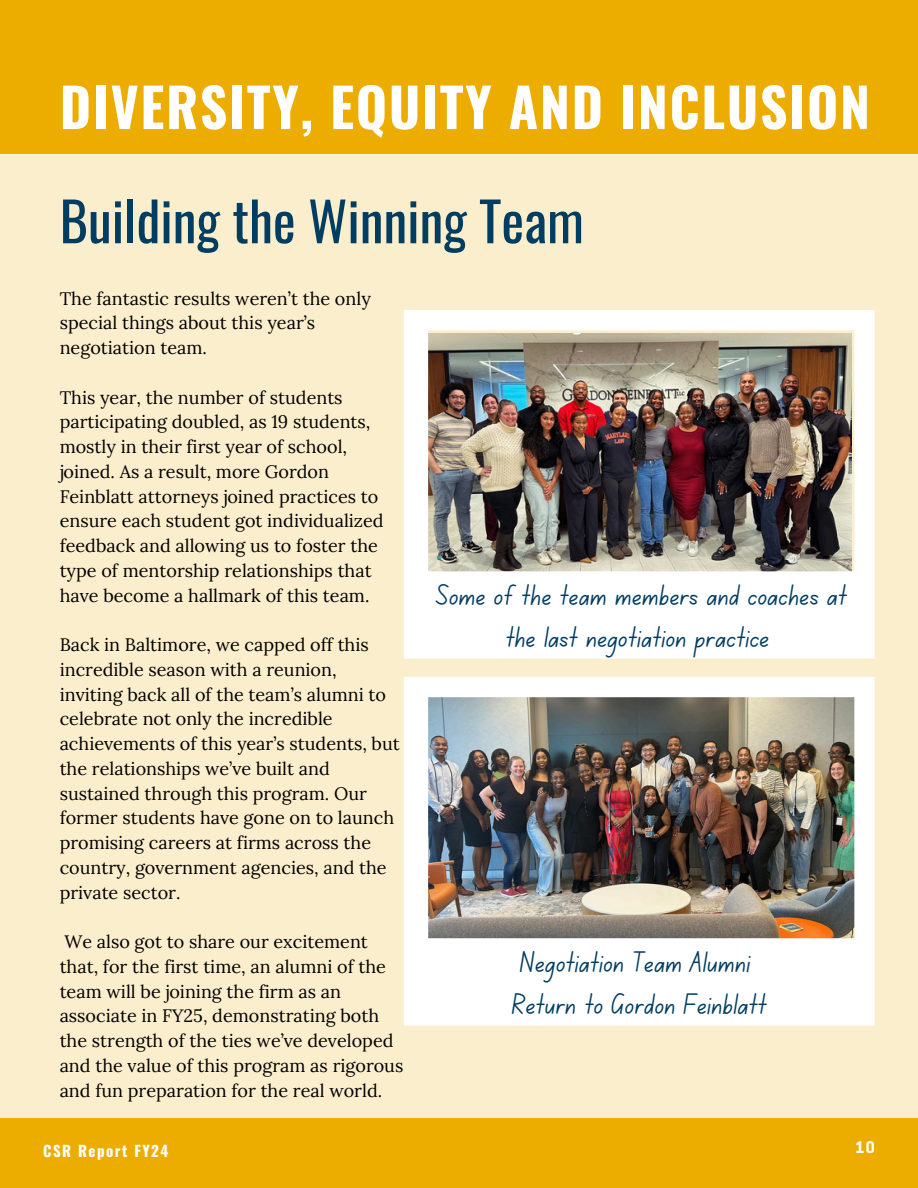
<style>
.page{position:relative;width:918px;height:1188px;background:#fff}
.page>*{position:absolute;margin:0;border:0;box-sizing:border-box;transform-origin:0 0}
.t1{font:54px "Oswald";color:#003d62}
.t2{font:700 53.7px "Oswald";letter-spacing:.03em;color:#fff}
.t3{font:30px/41.7px "Canva School Font";color:#003d62;text-align:center}
.t4{font:18px/24.8px "Lora";color:#000}
.t5{font:700 15px "Oswald";letter-spacing:.1em;color:#fff}
.t6{font:700 15px "Cooper Hewitt";color:#fff}
</style>
<div class="page">
<div style="left:0;top:0;width:918px;height:154px;background:#ecac00"></div>
<div style="left:0;top:1118px;width:918px;height:70px;background:#ecac00"></div>
<div style="left:0;top:154px;width:918px;height:964px;background:#fbeecc"></div>
<img style="left:404px;top:310px;width:471px;height:349px">
<img style="left:404px;top:677px;width:471px;height:349px">
<p class="t2" style="left:60px;top:65px;width:812px">DIVERSITY, EQUITY AND INCLUSION</p>
<h1 class="t1" style="left:60px;top:179px;width:526px">Building the Winning Team</h1>
<p class="t4" style="left:60px;top:286px;width:313px">The fantastic results weren’t the only special things about this year’s negotiation team.</p>
<p class="t4" style="left:60px;top:385px;width:325px">This year, the number of students participating doubled, as 19 students, mostly in their first year of school, joined. As a result, more Gordon Feinblatt attorneys joined practices to ensure each student got individualized feedback and allowing us to foster the type of mentorship relationships that have become a hallmark of this team.</p>
<p class="t4" style="left:60px;top:632px;width:342px">Back in Baltimore, we capped off this incredible season with a reunion, inviting back all of the team’s alumni to celebrate not only the incredible achievements of this year’s students, but the relationships we’ve built and sustained through this program. Our former students have gone on to launch promising careers at firms across the country, government agencies, and the private sector.</p>
<p class="t4" style="left:60px;top:929px;width:345px">We also got to share our excitement that, for the first time, an alumni of the team will be joining the firm as an associate in FY25, demonstrating both the strength of the ties we’ve developed and the value of this program as rigorous and fun preparation for the real world.</p>
<h3 class="t3" style="left:436px;top:578px;width:412px">Some of the team members and coaches at the last negotiation practice</h3>
<h3 class="t3" style="left:512px;top:945px;width:256px;text-align:left">Negotiation Team Alumni<br>Return to Gordon Feinblatt</h3>
<p class="t5" style="left:43px;top:1139px;width:127px">CSR Report FY24</p>
<p class="t6" style="left:855px;top:1141px;width:21px">10</p>
</div>
